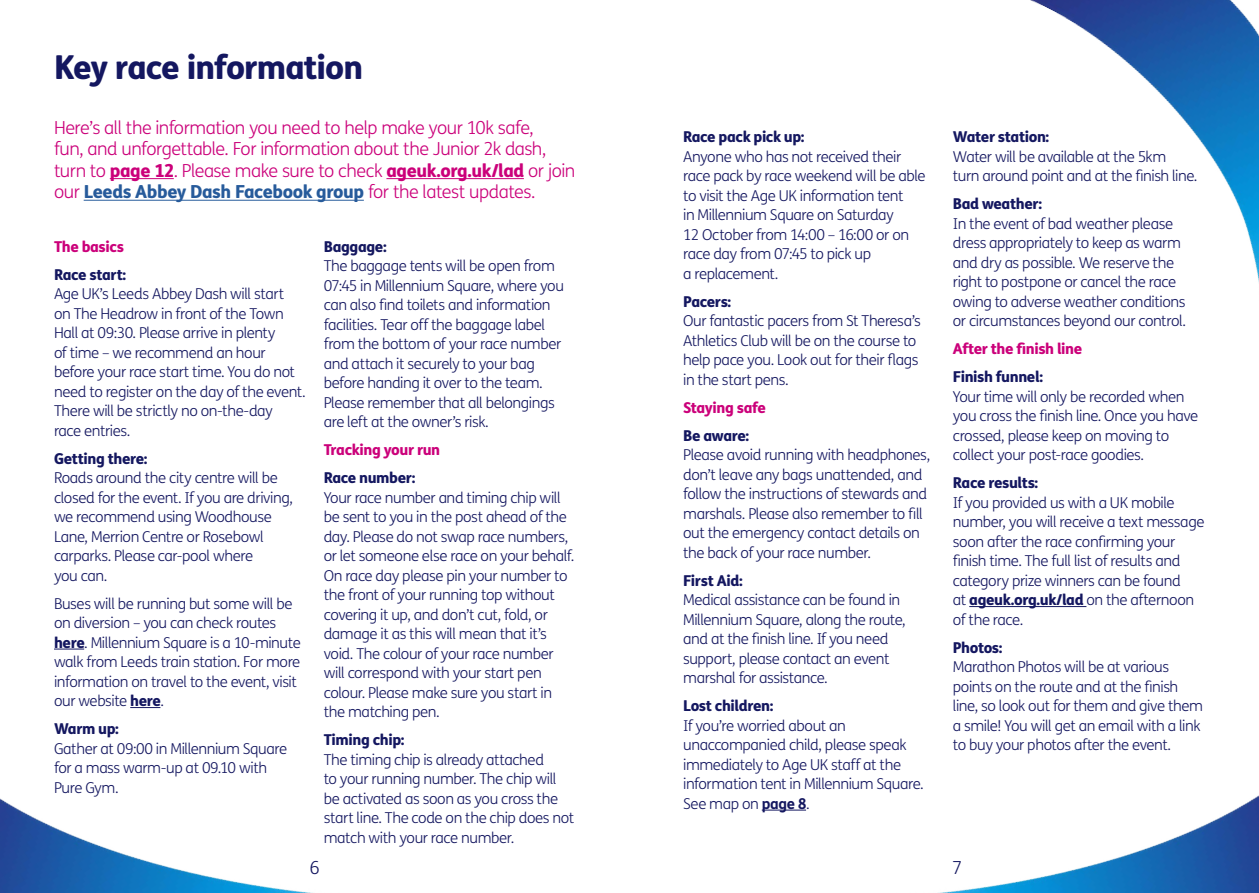
<style>
.page{position:relative;width:1259px;height:893px;background:#fff}
.page>*{position:absolute;margin:0;border:0;box-sizing:border-box;transform-origin:0 0}
.t1{font:800 33px "FS Me";letter-spacing:-.03em;color:#141760}
.t2{font:300 18px/21.6px "FS Me";letter-spacing:-.03em;color:#cb007a}
.t3{font:300 18px "FS Me";color:#141760}
.t4{font:300 15px/19.5px "FS Me";letter-spacing:-.03em;color:#141760}
.t5{font:800 15px "FS Me";letter-spacing:-.03em;color:#141760}
.t6{font:800 15px "FS Me";letter-spacing:-.025em;color:#cb007a}
.s1{font-weight:800}
.s2{font-weight:800;color:#275b9b}
.s3{font-weight:700}
</style>
<div class="page">
<img style="left:0;top:648px;width:313px;height:245px">
<img style="left:938px;top:606px;width:321px;height:287px">
<img style="left:1030px;top:0;width:229px;height:283px">
<hr style="left:54px;top:649px;width:30px;height:1px;background:#141760">
<hr style="left:130px;top:707px;width:30px;height:1px;background:#141760">
<hr style="left:110px;top:178px;width:64px;height:1px;background:#cb007a">
<hr style="left:386px;top:178px;width:138px;height:1px;background:#cb007a">
<hr style="left:84px;top:200px;width:280px;height:1px;background:#275b9b">
<hr style="left:762px;top:810px;width:44px;height:1px;background:#141760">
<hr style="left:969px;top:606px;width:117px;height:1px;background:#141760">
<h1 class="t1" style="left:54px;top:41px;width:311px">Key race information</h1>
<p class="t2" style="left:54px;top:116px;width:523px">Here’s all the information you need to help make your 10k safe,<br>fun, and unforgettable. For information about the Junior 2k dash, turn to <span class="s1">page 12</span>. Please make sure to check <span class="s1">ageuk.org.uk/lad</span> or join our <span class="s2">Leeds Abbey Dash Facebook group</span> for the latest updates.</p>
<p class="t6" style="left:54px;top:234px;width:71px">The basics</p>
<p class="t5" style="left:54px;top:262px;width:74px">Race start:</p>
<p class="t4" style="left:54px;top:284px;width:253px">Age UK’s Leeds Abbey Dash will start<br>on The Headrow in front of the Town<br>Hall at 09:30. Please arrive in plenty<br>of time – we recommend an hour before your race start time. You do not need to register on the day of the event.<br>There will be strictly no on-the-day<br>race entries.</p>
<p class="t5" style="left:54px;top:446px;width:95px">Getting there:</p>
<p class="t4" style="left:54px;top:468px;width:241px">Roads around the city centre will be closed for the event. If you are driving, we recommend using Woodhouse<br>Lane, Merrion Centre or Rosebowl carparks. Please car-pool where<br>you can.</p>
<p class="t4" style="left:54px;top:593px;width:248px">Buses will be running but some will be on diversion – you can check routes <span class="s1">here</span>. Millennium Square is a 10-minute walk from Leeds train station. For more information on travel to the event, visit our website <span class="s1">here</span>.</p>
<p class="t5" style="left:54px;top:717px;width:66px">Warm up:</p>
<p class="t4" style="left:54px;top:738px;width:235px">Gather at 09:00 in Millennium Square for a mass warm-up at 09.10 with<br>Pure Gym.</p>
<p class="t5" style="left:324px;top:234px;width:64px">Baggage:</p>
<p class="t4" style="left:324px;top:256px;width:242px">The baggage tents will be open from 07:45 in Millennium Square, where you can also find toilets and information facilities. Tear off the baggage label from the bottom of your race number and attach it securely to your bag before handing it over to the team.<br>Please remember that all belongings are left at the owner’s risk.</p>
<p class="t6" style="left:324px;top:438px;width:118px">Tracking your run</p>
<p class="t5" style="left:324px;top:466px;width:93px">Race number:</p>
<p class="t4" style="left:324px;top:487px;width:252px">Your race number and timing chip will be sent to you in the post ahead of the day. Please do not swap race numbers, or let someone else race on your behalf.<br>On race day please pin your number to the front of your running top without covering it up, and don’t cut, fold, or damage it as this will mean that it’s void. The colour of your race number will correspond with your start pen colour. Please make sure you start in the matching pen.</p>
<p class="t5" style="left:324px;top:728px;width:82px">Timing chip:</p>
<p class="t4" style="left:324px;top:749px;width:252px">The timing chip is already attached<br>to your running number. The chip will be activated as soon as you cross the start line. The code on the chip does not match with your race number.</p>
<p class="t5" style="left:683px;top:125px;width:123px">Race pack pick up:</p>
<p class="t4" style="left:683px;top:146px;width:244px">Anyone who has not received their race pack by race weekend will be able to visit the Age UK information tent<br>in Millennium Square on Saturday<br>12 October from 14:00 – 16:00 or on race day from 07:45 to pick up<br>a replacement.</p>
<p class="t5" style="left:683px;top:289px;width:50px">Pacers:</p>
<p class="t4" style="left:683px;top:311px;width:239px">Our fantastic pacers from St Theresa’s Athletics Club will be on the course to help pace you. Look out for their flags in the start pens.</p>
<p class="t6" style="left:683px;top:395px;width:84px">Staying safe</p>
<p class="t5" style="left:683px;top:423px;width:68px">Be aware:</p>
<p class="t4" style="left:683px;top:445px;width:249px">Please avoid running with headphones, don’t leave any bags unattended, and follow the instructions of stewards and marshals. Please also remember to fill out the emergency contact details on the back of your race number.</p>
<p class="t5" style="left:683px;top:568px;width:61px">First Aid:</p>
<p class="t4" style="left:683px;top:590px;width:224px">Medical assistance can be found in<br>Millennium Square, along the route, and at the finish line. If you need support, please contact an event marshal for assistance.</p>
<p class="t5" style="left:683px;top:694px;width:92px">Lost children:</p>
<p class="t4" style="left:683px;top:715px;width:242px">If you’re worried about an unaccompanied child, please speak immediately to Age UK staff at the information tent in Millennium Square.<br>See map on <span class="s3">page 8</span>.</p>
<p class="t5" style="left:953px;top:125px;width:98px">Water station:</p>
<p class="t4" style="left:953px;top:146px;width:246px">Water will be available at the 5km<br>turn around point and at the finish line.</p>
<p class="t5" style="left:953px;top:192px;width:91px">Bad weather:</p>
<p class="t4" style="left:953px;top:213px;width:235px">In the event of bad weather please dress appropriately to keep as warm and dry as possible. We reserve the right to postpone or cancel the race owing to adverse weather conditions or circumstances beyond our control.</p>
<p class="t6" style="left:953px;top:337px;width:131px">After the finish line</p>
<p class="t5" style="left:953px;top:365px;width:92px">Finish funnel:</p>
<p class="t4" style="left:953px;top:386px;width:247px">Your time will only be recorded when you cross the finish line. Once you have crossed, please keep on moving to collect your post-race goodies.</p>
<p class="t5" style="left:953px;top:471px;width:87px">Race results:</p>
<p class="t4" style="left:953px;top:492px;width:253px">If you provided us with a UK mobile number, you will receive a text message soon after the race confirming your finish time. The full list of results and category prize winners can be found<br>at <span class="s1">ageuk.org.uk/lad</span> on the afternoon of the race.</p>
<p class="t5" style="left:953px;top:635px;width:51px">Photos:</p>
<p class="t4" style="left:953px;top:657px;width:252px">Marathon Photos will be at various points on the route and at the finish line, so look out for them and give them a smile! You will get an email with a link to buy your photos after the event.</p>
<p class="t3" style="left:309px;top:855px;width:12px">6</p>
<p class="t3" style="left:952px;top:855px;width:12px">7</p>
</div>
